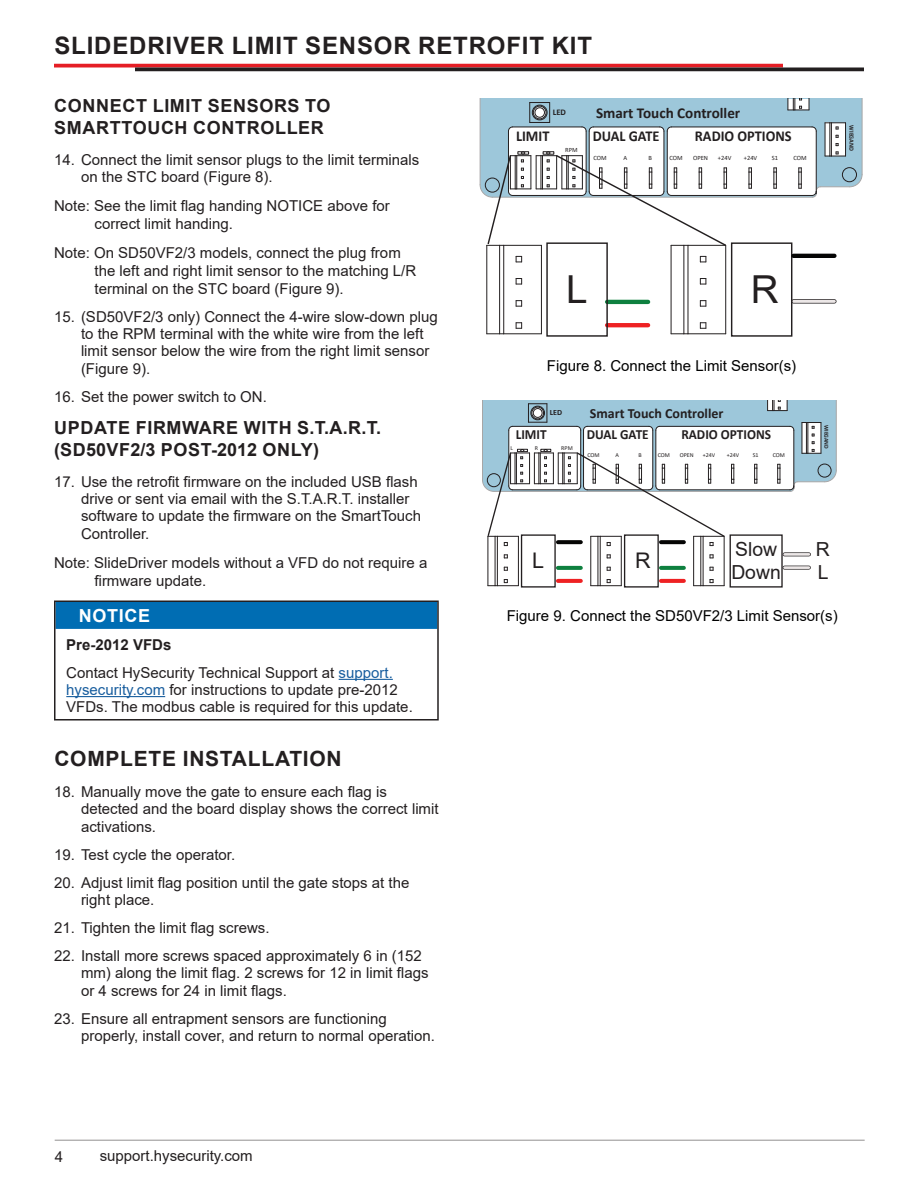
<style>
.page{position:relative;width:918px;height:1188px;background:#fff}
.page>*{position:absolute;margin:0;border:0;box-sizing:border-box;transform-origin:0 0}
.t1{font:38.55px "Arial";color:#231f20}
.Page_Heading_TOC{font:700 24px "Arial";letter-spacing:.035em;color:#231f20}
.t2{font:21.6px "Arial";color:#231f20}
.Heading_1{font:700 21px "Arial";letter-spacing:.035em;color:#231f20}
.t3{font:19.35px/23.2px "Arial";color:#231f20}
.Heading_2{font:700 18px/21.6px "Arial";letter-spacing:.035em;color:#231f20}
.Notice_-_Blue{font:700 18px "Arial";letter-spacing:.035em;color:#fff}
.t4{font:700 15.15px "Calibri";color:#231f20;scale:.95 1}
.t5{font:700 15.15px "Calibri";color:#231f20}
.Box_text{font:15px/17.2px "Arial";color:#231f20}
.Note{font:15px/18px "Arial";color:#231f20}
.t6{font:15px "Arial";color:#000}
.Box_text-2{font:700 15px "Arial";color:#231f20}
.t7{font:700 13.95px "Calibri";color:#231f20;scale:.95 1}
.t8{font:700 13.95px "Calibri";color:#231f20}
.t9{font:700 12.9px "Calibri";color:#231f20}
.t10{font:700 12px "Calibri";color:#231f20}
.t11{font:700 8.7px "Calibri";color:#231f20}
.t12{font:700 7.95px "Calibri";color:#231f20}
.t13{font:6.45px "Calibri";color:#231f20}
.t14{font:700 6.45px "Calibri";color:#231f20;scale:.95 1}
.t15{font:6px "Calibri";color:#231f20}
.t16{font:700 6px "Calibri";color:#231f20;scale:.95 1}
.s1{color:#175d9e}
</style>
<div class="page">
<hr style="left:55px;top:1140px;width:810px;height:1px;background:#231f20">
<svg style="left:54px;top:64px;width:729px;height:4px;background:#d02d33"></svg>
<hr style="left:135px;top:68px;width:729px;height:3px;background:#231f20">
<hr style="left:862px;top:99px;width:1px;height:75px;background:#231f20">
<div style="left:546px;top:242px;width:62px;height:95px;border:1px solid #231f20"></div>
<div style="left:731px;top:242px;width:61px;height:95px;border:1px solid #231f20"></div>
<svg style="left:480px;top:99px;width:382px;height:235px"></svg>
<div style="left:521px;top:534px;width:35px;height:54px;border:1px solid #231f20"></div>
<div style="left:624px;top:534px;width:35px;height:54px;border:1px solid #231f20"></div>
<div style="left:730px;top:534px;width:53px;height:54px;border:1px solid #231f20"></div>
<svg style="left:482px;top:401px;width:355px;height:185px"></svg>
<div style="left:56px;top:602px;width:381px;height:27px;background:#006db3"></div>
<hr style="left:339px;top:679px;width:54px;height:1px;background:#175d9e">
<hr style="left:66px;top:696px;width:99px;height:1px;background:#175d9e">
<div style="left:54px;top:601px;width:385px;height:120px;border:2px solid #231f20"></div>
<p class="Page_Heading_TOC" style="left:54px;top:29px;width:539px">SLIDEDRIVER LIMIT SENSOR RETROFIT KIT</p>
<p class="t10" style="left:497px;top:44px;width:14px">11</p>
<p class="t9" style="left:496px;top:47px;width:15px">23</p>
<p class="Heading_2" style="left:54px;top:95px;width:278px">CONNECT LIMIT SENSORS TO<br>SMARTTOUCH CONTROLLER</p>
<p class="Box_text" style="left:81px;top:151px;width:340px;text-indent:-27px">14. Connect the limit sensor plugs to the limit terminals on the STC board (Figure 8).</p>
<p class="Note" style="left:94px;top:197px;width:297px;text-indent:-40px">Note: See the limit flag handing NOTICE above for correct limit handing.</p>
<p class="Note" style="left:94px;top:243px;width:323px;text-indent:-40px">Note: On SD50VF2/3 models, connect the plug from the left and right limit sensor to the matching L/R terminal on the STC board (Figure 9).</p>
<p class="Box_text" style="left:81px;top:308px;width:358px;text-indent:-27px">15. (SD50VF2/3 only) Connect the 4-wire slow-down plug to the RPM terminal with the white wire from the left limit sensor below the wire from the right limit sensor (Figure 9).</p>
<p class="Box_text" style="left:54px;top:388px;width:214px">16. Set the power switch to ON.</p>
<p class="Heading_2" style="left:54px;top:417px;width:329px">UPDATE FIRMWARE WITH S.T.A.R.T. (SD50VF2/3 POST-2012 ONLY)</p>
<p class="Box_text" style="left:81px;top:473px;width:342px;text-indent:-27px">17. Use the retrofit firmware on the included USB flash drive or sent via email with the S.T.A.R.T. installer software to update the firmware on the SmartTouch Controller.</p>
<p class="Note" style="left:94px;top:553px;width:334px;text-indent:-40px">Note: SlideDriver models without a VFD do not require a firmware update.</p>
<p class="Notice_-_Blue" style="left:79px;top:603px;width:73px">NOTICE</p>
<p class="Box_text-2" style="left:66px;top:634px;width:107px">Pre-2012 VFDs</p>
<p class="Box_text" style="left:66px;top:664px;width:348px">Contact HySecurity Technical Support at <span class="s1">support. hysecurity.com</span> for instructions to update pre-2012<br>VFDs. The modbus cable is required for this update.</p>
<p class="Heading_1" style="left:54px;top:744px;width:289px">COMPLETE INSTALLATION</p>
<p class="Box_text" style="left:81px;top:783px;width:359px;text-indent:-27px">18. Manually move the gate to ensure each flag is detected and the board display shows the correct limit activations.</p>
<p class="Box_text" style="left:54px;top:846px;width:183px">19. Test cycle the operator.</p>
<p class="Box_text" style="left:81px;top:874px;width:330px;text-indent:-27px">20. Adjust limit flag position until the gate stops at the right place.</p>
<p class="Box_text" style="left:54px;top:919px;width:217px">21. Tighten the limit flag screws.</p>
<p class="Box_text" style="left:81px;top:947px;width:349px;text-indent:-27px">22. Install more screws spaced approximately 6 in (152 mm) along the limit flag. 2 screws for 12 in limit flags or 4 screws for 24 in limit flags.</p>
<p class="Box_text" style="left:81px;top:1010px;width:356px;text-indent:-27px">23. Ensure all entrapment sensors are functioning properly, install cover, and return to normal operation.</p>
<p class="Box_text" style="left:55px;top:1148px;width:10px">4</p>
<p class="Box_text" style="left:100px;top:1148px;width:155px">support.hysecurity.com</p>
<p class="t11" style="left:553px;top:106px;width:15px">LED</p>
<p class="t5" style="left:596px;top:102px;width:146px">Smart Touch Controller</p>
<p class="t4" style="left:516px;top:125px;width:37px">LIMIT</p>
<p class="t4" style="left:593px;top:125px;width:72px">DUAL GATE</p>
<p class="t4" style="left:695px;top:125px;width:103px">RADIO OPTIONS</p>
<p class="t14" style="left:856px;top:125px;width:29px;rotate:90deg">WIEGAND</p>
<p class="t13" style="left:593px;top:153px;width:15px">COM</p>
<p class="t13" style="left:624px;top:153px;width:5px">A</p>
<p class="t13" style="left:648px;top:153px;width:5px">B</p>
<p class="t13" style="left:669px;top:153px;width:15px">COM</p>
<p class="t12" style="left:576px;top:133px;width:47px">SENSOR COM</p>
<p class="t13" style="left:565px;top:146px;width:14px">RPM</p>
<p class="t13" style="left:693px;top:153px;width:16px">OPEN</p>
<p class="t13" style="left:718px;top:153px;width:15px">+24V</p>
<p class="t13" style="left:744px;top:153px;width:15px">+24V</p>
<p class="t13" style="left:772px;top:153px;width:8px">S1</p>
<p class="t13" style="left:794px;top:153px;width:15px">COM</p>
<p class="t1" style="left:566px;top:262px;width:23px">L</p>
<p class="t1" style="left:751px;top:262px;width:29px">R</p>
<p class="t12" style="left:575px;top:356px;width:48px">EMERG CLOSE</p>
<p class="t6" style="left:547px;top:355px;width:251px">Figure 8. Connect the Limit Sensor(s)</p>
<p class="t12" style="left:550px;top:407px;width:14px">LED</p>
<p class="t8" style="left:590px;top:404px;width:135px">Smart Touch Controller</p>
<p class="t7" style="left:516px;top:425px;width:34px">LIMIT</p>
<p class="t7" style="left:587px;top:425px;width:67px">DUAL GATE</p>
<p class="t7" style="left:681px;top:425px;width:96px">RADIO OPTIONS</p>
<p class="t16" style="left:831px;top:425px;width:27px;rotate:90deg">WIEGAND</p>
<p class="t15" style="left:587px;top:451px;width:14px">COM</p>
<p class="t15" style="left:615px;top:451px;width:5px">A</p>
<p class="t15" style="left:638px;top:451px;width:5px">B</p>
<p class="t15" style="left:658px;top:451px;width:14px">COM</p>
<p class="t15" style="left:511px;top:444px;width:4px">L</p>
<p class="t15" style="left:535px;top:444px;width:5px">R</p>
<p class="t15" style="left:561px;top:444px;width:13px">RPM</p>
<p class="t15" style="left:680px;top:451px;width:15px">OPEN</p>
<p class="t15" style="left:703px;top:451px;width:14px">+24V</p>
<p class="t15" style="left:727px;top:451px;width:14px">+24V</p>
<p class="t15" style="left:753px;top:451px;width:7px">S1</p>
<p class="t15" style="left:773px;top:451px;width:14px">COM</p>
<p class="t2" style="left:532px;top:546px;width:13px">L</p>
<p class="t2" style="left:635px;top:546px;width:17px">R</p>
<p class="t3" style="left:731px;top:538px;width:51px">Slow<br>Down</p>
<p class="t3" style="left:816px;top:538px;width:15px">R<br>L</p>
<p class="t6" style="left:507px;top:605px;width:332px">Figure 9. Connect the SD50VF2/3 Limit Sensor(s)</p>
</div>
